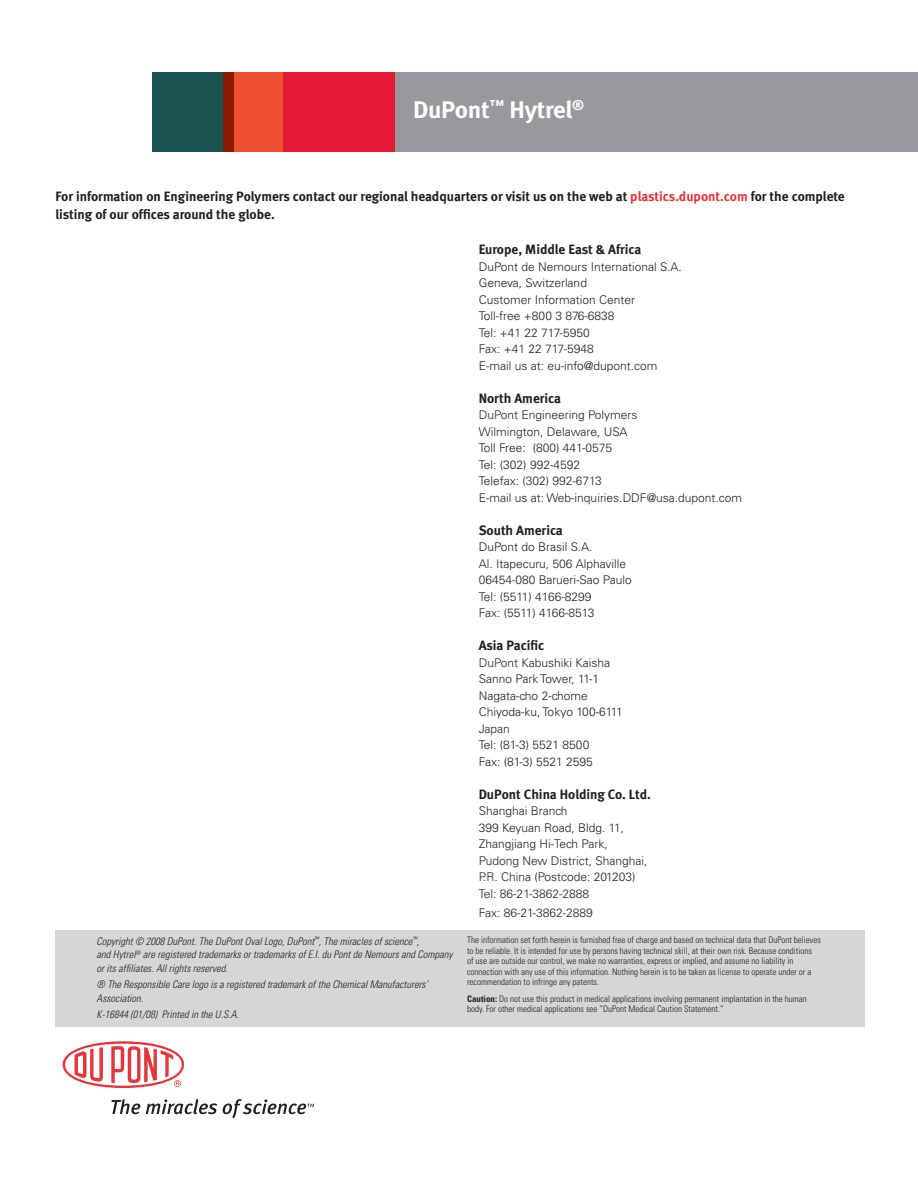
<style>
.page{position:relative;width:918px;height:1188px;background:#fff}
.page>*{position:absolute;margin:0;border:0;box-sizing:border-box;transform-origin:0 0}
.t1{font:700 24px "Meta";letter-spacing:-.01em;color:#fff;scale:1.04 1}
.t2{font:700 13.5px/18px "Meta";color:#231f20}
.t3{font:300 12px/16.5px "Univers LT Std";color:#231f20}
.t4{font:italic 300 condensed 10.5px/13.5px "Univers LT Std";color:#231f20}
.t5{font:300 condensed 9px/10.5px "Univers LT Std";color:#231f20}
.s1{color:#e1373d}
.s2{font-style:normal}
.s3{font-weight:700}
</style>
<div class="page">
<div style="left:56px;top:930px;width:810px;height:97px;background:#d5d6d8"></div>
<div style="left:152px;top:72px;width:71px;height:79px;background:#1b5351"></div>
<div style="left:223px;top:72px;width:11px;height:79px;background:#891c02"></div>
<div style="left:234px;top:72px;width:49px;height:79px;background:#ef5032"></div>
<div style="left:394px;top:72px;width:524px;height:79px;background:#97999c"></div>
<div style="left:283px;top:72px;width:112px;height:79px;background:#e51836"></div>
<svg style="left:63px;top:1041px;width:121px;height:47px"></svg>
<svg style="left:111px;top:1099px;width:29px;height:15px"></svg>
<svg style="left:146px;top:1099px;width:71px;height:15px"></svg>
<svg style="left:223px;top:1099px;width:91px;height:19px"></svg>
<h1 class="t1" style="left:413px;top:95px;width:166px">DuPont<sup>™</sup> Hytrel<sup>®</sup></h1>
<p class="t2" style="left:56px;top:187px;width:791px">For information on Engineering Polymers contact our regional headquarters or visit us on the web at <span class="s1">plastics.dupont.com</span> for the complete listing of our offices around the globe.</p>
<p class="t4" style="left:97px;top:934px;width:357px">Copyright © 2008 DuPont. The DuPont Oval Logo, DuPont<sup>™</sup>, The miracles of science<sup>™</sup>,<br>and Hytrel<sup>®</sup> are registered trademarks or trademarks of E.I. du Pont de Nemours and Company or its affiliates. All rights reserved.</p>
<p class="t4" style="left:97px;top:978px;width:333px">® The Responsible Care logo is a registered trademark of the Chemical Manufacturers’<br>Association.</p>
<p class="t4" style="left:97px;top:1008px;width:144px">K-16844 (01/08) Printed in the U.S.A<span class="s2">.</span></p>
<p class="t2" style="left:479px;top:240px;width:164px">Europe, Middle East &amp; Africa</p>
<p class="t3" style="left:479px;top:258px;width:205px">DuPont de Nemours International S.A.<br>Geneva, Switzerland<br>Customer Information Center<br>Toll-free +800 3 876-6838<br>Tel: +41 22 717-5950<br>Fax: +41 22 717-5948<br>E-mail us at: eu-info@dupont.com</p>
<p class="t2" style="left:479px;top:389px;width:84px">North America</p>
<p class="t3" style="left:479px;top:407px;width:265px">DuPont Engineering Polymers<br>Wilmington, Delaware, USA<br>Toll Free: (800) 441-0575<br>Tel: (302) 992-4592<br>Telefax: (302) 992-6713<br>E-mail us at: Web-inquiries.DDF@usa.dupont.com</p>
<p class="t2" style="left:479px;top:521px;width:86px">South America</p>
<p class="t3" style="left:479px;top:539px;width:155px">DuPont do Brasil S.A.<br>Al. Itapecuru, 506 Alphaville<br>06454-080 Barueri-Sao Paulo<br>Tel: (5511) 4166-8299<br>Fax: (5511) 4166-8513</p>
<p class="t2" style="left:479px;top:636px;width:67px">Asia Pacific</p>
<p class="t3" style="left:479px;top:654px;width:146px">DuPont Kabushiki Kaisha<br>Sanno Park Tower, 11-1<br>Nagata-cho 2-chome<br>Chiyoda-ku, Tokyo 100-6111<br>Japan<br>Tel: (81-3) 5521 8500<br>Fax: (81-3) 5521 2595</p>
<p class="t2" style="left:479px;top:785px;width:174px">DuPont China Holding Co. Ltd.</p>
<p class="t3" style="left:479px;top:803px;width:170px">Shanghai Branch<br>399 Keyuan Road, Bldg. 11,<br>Zhangjiang Hi-Tech Park,<br>Pudong New District, Shanghai,<br>P.R. China (Postcode: 201203)<br>Tel: 86-21-3862-2888</p>
<p class="t3" style="left:479px;top:905px;width:116px">Fax: 86-21-3862-2889</p>
<p class="t5" style="left:467px;top:935px;width:355px">The information set forth herein is furnished free of charge and based on technical data that DuPont believes to be reliable. It is intended for use by persons having technical skill, at their own risk. Because conditions<br>of use are outside our control, we make no warranties, express or implied, and assume no liability in connection with any use of this information. Nothing herein is to be taken as license to operate under or a recommendation to infringe any patents.</p>
<p class="t5" style="left:467px;top:993px;width:341px"><span class="s3">Caution:</span> Do not use this product in medical applications involving permanent implantation in the human body. For other medical applications see ”DuPont Medical Caution Statement.”</p>
</div>
